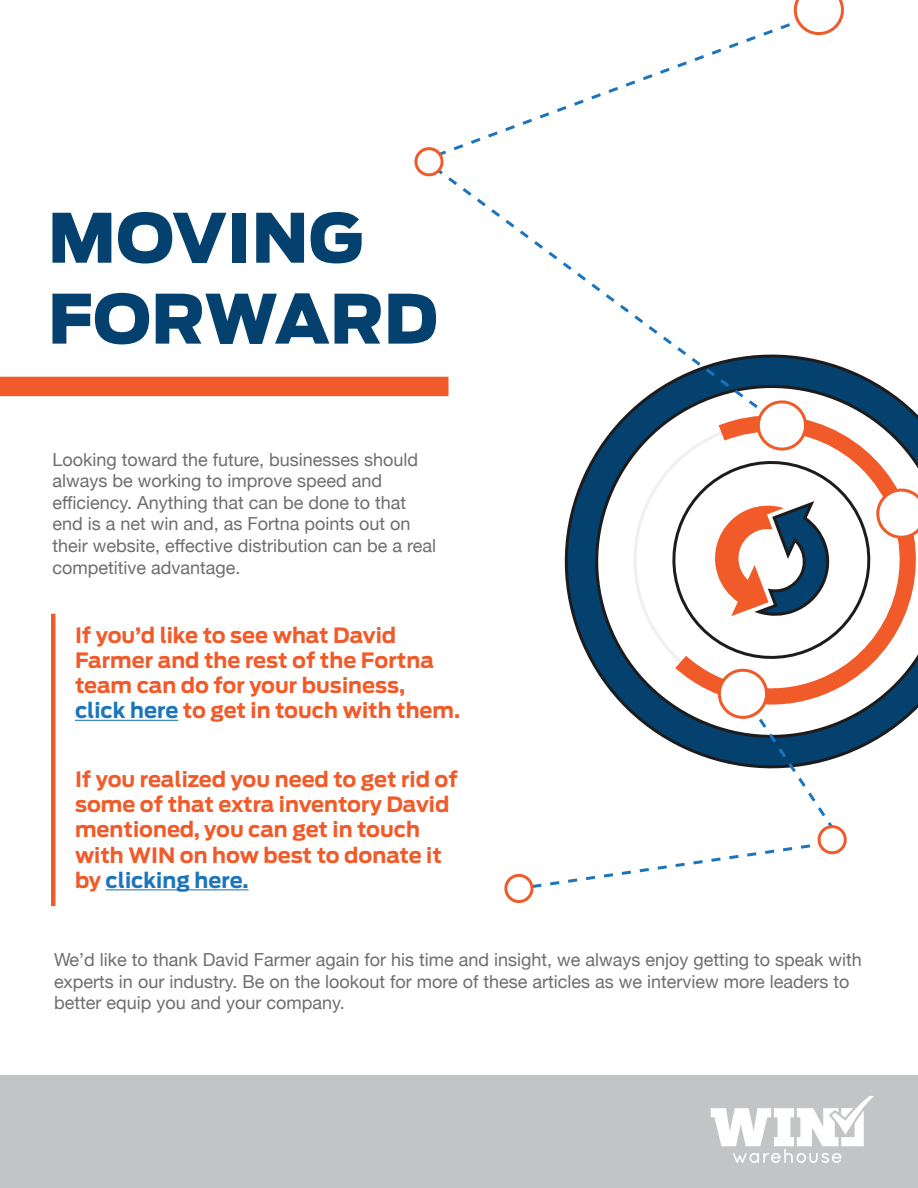
<style>
.page{position:relative;width:918px;height:1188px;background:#fff}
.page>*{position:absolute;margin:0;border:0;box-sizing:border-box;transform-origin:0 0}
.t1{font:900 67.5px/80.8px "Antenna";color:#04416f}
.t2{font:700 21px/25.2px "Antenna";color:#f15a29}
.t3{font:18px/21.6px "Helvetica Neue";color:#6d6e71}
.s1{color:#1c75bc}
</style>
<div class="page">
<hr style="left:75px;top:720px;width:103px;height:1px;background:#1c75bc">
<hr style="left:106px;top:889px;width:143px;height:1px;background:#1c75bc">
<div style="left:0;top:377px;width:448px;height:19px;background:#f15a29"></div>
<div style="left:51px;top:614px;width:5px;height:292px;background:#f15a29"></div>
<svg style="left:564px;top:361px;width:345px;height:392px"></svg>
<svg style="left:615px;top:430px;width:297px;height:286px"></svg>
<svg style="left:675px;top:396px;width:243px;height:318px"></svg>
<svg style="left:714px;top:498px;width:119px;height:118px"></svg>
<svg style="left:418px;top:23px;width:406px;height:407px"></svg>
<svg style="left:875px;top:487px;width:43px;height:53px"></svg>
<svg style="left:755px;top:399px;width:54px;height:53px"></svg>
<svg style="left:414px;top:143px;width:34px;height:37px"></svg>
<svg style="left:792px;top:0;width:52px;height:37px"></svg>
<div style="left:0;top:1075px;width:918px;height:113px;background:#c2c4c6"></div>
<svg style="left:504px;top:667px;width:347px;height:236px"></svg>
<svg style="left:711px;top:1096px;width:163px;height:67px"></svg>
<h1 class="t1" style="left:48px;top:198px;width:392px">MOVING<br>FORWARD</h1>
<p class="t3" style="left:52px;top:450px;width:385px">Looking toward the future, businesses should always be working to improve speed and efficiency. Anything that can be done to that end is a net win and, as Fortna points out on their website, effective distribution can be a real competitive advantage.</p>
<p class="t2" style="left:75px;top:622px;width:387px">If you’d like to see what David<br>Farmer and the rest of the Fortna team can do for your business, <span class="s1">click here</span> to get in touch with them.</p>
<p class="t2" style="left:75px;top:767px;width:384px">If you realized you need to get rid of some of that extra inventory David mentioned, you can get in touch with WIN on how best to donate it by <span class="s1">clicking here.</span></p>
<p class="t3" style="left:54px;top:950px;width:809px">We’d like to thank David Farmer again for his time and insight, we always enjoy getting to speak with experts in our industry. Be on the lookout for more of these articles as we interview more leaders to better equip you and your company.</p>
</div>
